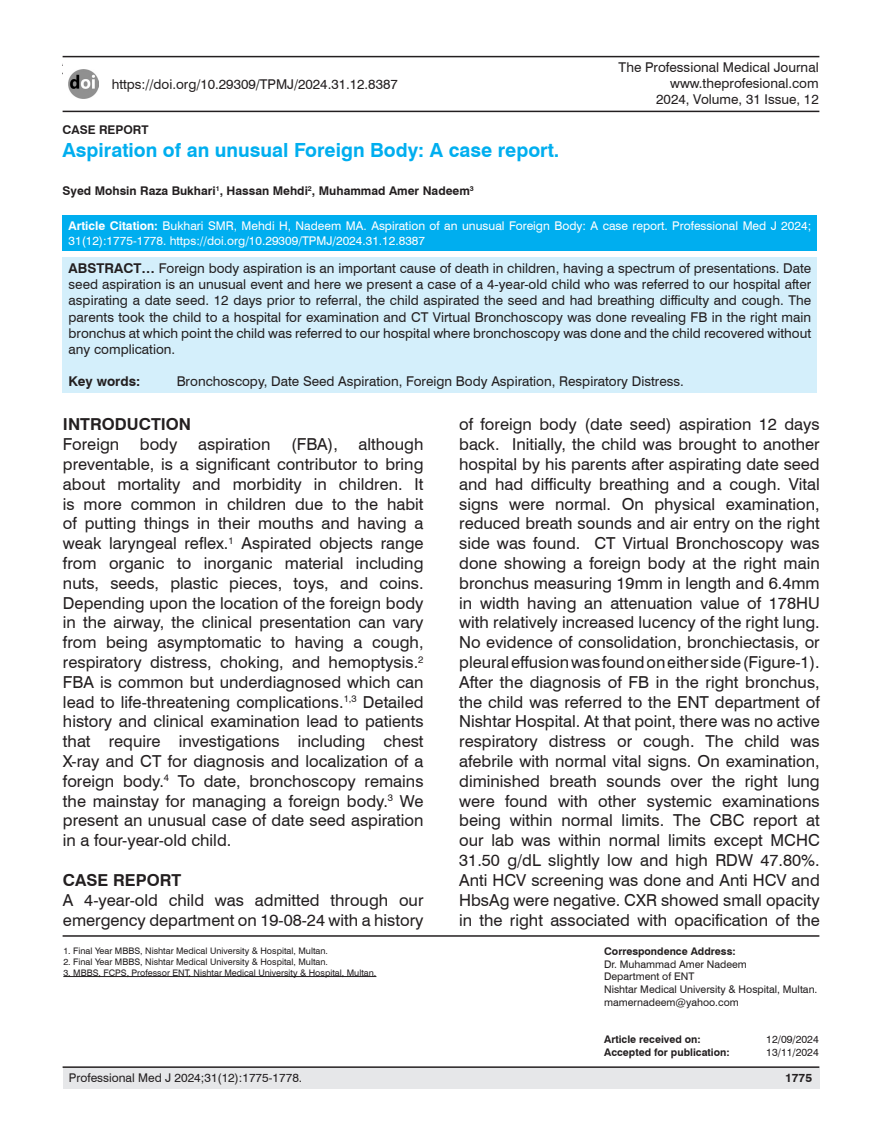
<style>
.page{position:relative;width:882px;height:1145px;background:#fff}
.page>*{position:absolute;margin:0;border:0;box-sizing:border-box;transform-origin:0 0}
.t1{font:700 19.5px "Swiss 721 BT";color:#00aeef}
.No_Spacing{font:16.5px/19.8px "Swiss 721 BT";color:#231f20;text-align:justify}
.No_Spacing-2{font:700 16.5px "Swiss 721 BT";color:#231f20}
.heading_2{font:700 16.5px "Swiss 721 BT";color:#231f20}
.heading_2-2{font:13.5px/16.2px "Swiss 721 BT";color:#231f20;text-align:justify}
.heading_2-3{font:700 13.5px "Swiss 721 BT";color:#231f20}
.t2{font:12px/14.4px "Swiss 721 BT";color:#fff}
.heading_2-4{font:700 12px "Swiss 721 BT";color:#231f20}
.t3{font:12px "Swiss 721 BT";color:#231f20}
.No_Spacing-3{font:10.5px "Swiss 721 BT";color:#231f20}
.No_Spacing-4{font:700 10.5px "Swiss 721 BT";color:#231f20}
.heading_2-5{font:9px "Swiss 721 BT";color:#231f20}
.s1{font-weight:700}
</style>
<div class="page">
<hr style="left:62px;top:73px;width:756px;height:1px;background:#231f20">
<div style="left:63px;top:1068px;width:756px;height:20px;background:#e6e7e9"></div>
<hr style="left:63px;top:1066px;width:756px;height:2px;background:#231f20">
<div style="left:63px;top:56px;width:756px;height:56px;background:#fff"></div>
<hr style="left:63px;top:56px;width:756px;height:1px;background:#231f20">
<hr style="left:63px;top:111px;width:756px;height:1px;background:#231f20">
<hr style="left:63px;top:935px;width:756px;height:1px;background:#231f20">
<div style="left:63px;top:215px;width:753px;height:36px;background:#00aeef"></div>
<div style="left:63px;top:257px;width:753px;height:135px;background:#d4effb"></div>
<hr style="left:63px;top:976px;width:313px;height:1px;background:#231f20">
<img style="left:68px;top:69px;width:30px;height:30px">
<p class="heading_2-2" style="left:112px;top:76px;width:287px">https://doi.org/10.29309/TPMJ/2024.31.12.8387</p>
<p class="heading_2-2" style="left:618px;top:58px;width:201px">The Professional Medical Journal</p>
<p class="heading_2-2" style="left:670px;top:75px;width:150px">www.theprofesional.com</p>
<p class="heading_2-2" style="left:656px;top:91px;width:164px">2024, Volume, 31 Issue, 12</p>
<p class="heading_2-4" style="left:63px;top:121px;width:87px">CASE REPORT</p>
<p class="t1" style="left:63px;top:136px;width:498px">Aspiration of an unusual Foreign Body: A case report.</p>
<p class="heading_2-4" style="left:63px;top:182px;width:412px">Syed Mohsin Raza Bukhari<sup>1</sup>, Hassan Mehdi<sup>2</sup>, Muhammad Amer Nadeem<sup>3</sup></p>
<p class="t2" style="left:69px;top:218px;width:743px"><span class="s1">Article Citation:</span> Bukhari SMR, Mehdi H, Nadeem MA. Aspiration of an unusual Foreign Body: A case report. Professional Med J 2024;<br>31(12):1775-1778. https://doi.org/10.29309/TPMJ/2024.31.12.8387</p>
<p class="heading_2-2" style="left:69px;top:259px;width:743px"><span class="s1">ABSTRACT…</span> Foreign body aspiration is an important cause of death in children, having a spectrum of presentations. Date seed aspiration is an unusual event and here we present a case of a 4-year-old child who was referred to our hospital after aspirating a date seed. 12 days prior to referral, the child aspirated the seed and had breathing difficulty and cough. The parents took the child to a hospital for examination and CT Virtual Bronchoscopy was done revealing FB in the right main bronchus at which point the child was referred to our hospital where bronchoscopy was done and the child recovered without any complication.</p>
<p class="heading_2-3" style="left:69px;top:372px;width:73px">Key words:</p>
<p class="heading_2-2" style="left:177px;top:373px;width:508px">Bronchoscopy, Date Seed Aspiration, Foreign Body Aspiration, Respiratory Distress.</p>
<p class="No_Spacing-2" style="left:63px;top:413px;width:130px">INTRODUCTION</p>
<p class="No_Spacing" style="left:63px;top:434px;width:58px">Foreign</p>
<p class="No_Spacing" style="left:140px;top:434px;width:39px">body</p>
<p class="No_Spacing" style="left:198px;top:434px;width:74px">aspiration</p>
<p class="No_Spacing" style="left:291px;top:434px;width:48px">(FBA),</p>
<p class="No_Spacing" style="left:63px;top:434px;width:362px;text-indent:295px">although preventable, is a significant contributor to bring about mortality and morbidity in children. It is more common in children due to the habit of putting things in their mouths and having a weak laryngeal reflex.<sup>1</sup> Aspirated objects range from organic to inorganic material including nuts, seeds, plastic pieces, toys, and coins.<br>Depending upon the location of the foreign body in the airway, the clinical presentation can vary from being asymptomatic to having a cough, respiratory distress, choking, and hemoptysis.<sup>2<br></sup>FBA is common but underdiagnosed which can lead to life-threatening complications.<sup>1,3</sup> Detailed history and clinical examination lead to patients that require investigations including chest X-ray and CT for diagnosis and localization of a foreign body.<sup>4</sup> To date, bronchoscopy remains the mainstay for managing a foreign body.<sup>3</sup> We present an unusual case of date seed aspiration in a four-year-old child.</p>
<p class="heading_2" style="left:63px;top:868px;width:120px">CASE REPORT</p>
<p class="No_Spacing" style="left:63px;top:889px;width:362px">A 4-year-old child was admitted through our emergency department on 19-08-24 with a history</p>
<p class="heading_2-5" style="left:63px;top:944px;width:266px">1. Final Year MBBS, Nishtar Medical University &amp; Hospital, Multan.</p>
<p class="heading_2-5" style="left:63px;top:955px;width:266px">2. Final Year MBBS, Nishtar Medical University &amp; Hospital, Multan.</p>
<p class="heading_2-5" style="left:63px;top:966px;width:314px">3. MBBS, FCPS, Professor ENT, Nishtar Medical University &amp; Hospital, Multan.</p>
<p class="No_Spacing" style="left:459px;top:414px;width:362px">of foreign body (date seed) aspiration 12 days back. Initially, the child was brought to another hospital by his parents after aspirating date seed and had difficulty breathing and a cough. Vital signs were normal. On physical examination, reduced breath sounds and air entry on the right side was found. CT Virtual Bronchoscopy was done showing a foreign body at the right main bronchus measuring 19mm in length and 6.4mm in width having an attenuation value of 178HU with relatively increased lucency of the right lung.<br>No evidence of consolidation, bronchiectasis, or pleural effusion was found on either side (Figure-1).<br>After the diagnosis of FB in the right bronchus, the child was referred to the ENT department of Nishtar Hospital. At that point, there was no active respiratory distress or cough. The child was afebrile with normal vital signs. On examination, diminished breath sounds over the right lung were found with other systemic examinations being within normal limits. The CBC report at our lab was within normal limits except MCHC 31.50 g/dL slightly low and high RDW 47.80%.<br>Anti HCV screening was done and Anti HCV and HbsAg were negative. CXR showed small opacity in the right associated with opacification of the</p>
<p class="No_Spacing-4" style="left:604px;top:944px;width:133px">Correspondence Address:</p>
<p class="No_Spacing-3" style="left:604px;top:956px;width:144px">Dr. Muhammad Amer Nadeem</p>
<p class="No_Spacing-3" style="left:604px;top:969px;width:92px">Department of ENT</p>
<p class="No_Spacing-3" style="left:604px;top:982px;width:215px">Nishtar Medical University &amp; Hospital, Multan.</p>
<p class="No_Spacing-3" style="left:604px;top:994px;width:136px">mamernadeem@yahoo.com</p>
<p class="No_Spacing-4" style="left:604px;top:1032px;width:98px">Article received on:</p>
<p class="No_Spacing-3" style="left:766px;top:1032px;width:54px">12/09/2024</p>
<p class="No_Spacing-4" style="left:604px;top:1045px;width:127px">Accepted for publication:</p>
<p class="No_Spacing-3" style="left:766px;top:1045px;width:54px">13/11/2024</p>
<p class="t3" style="left:69px;top:1069px;width:235px">Professional Med J 2024;31(12):1775-1778.</p>
<p class="heading_2-4" style="left:784px;top:1069px;width:28px">1775</p>
</div>
